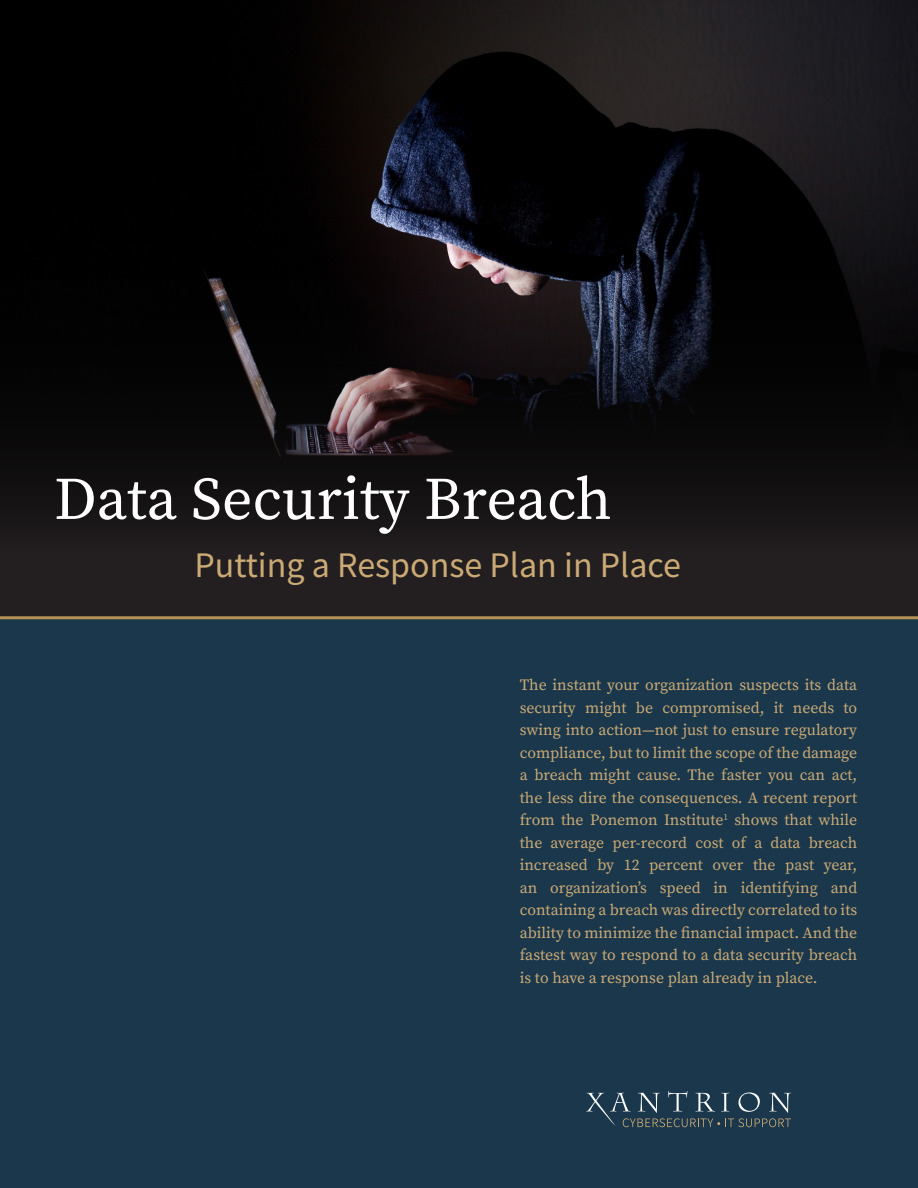
<style>
.page{position:relative;width:918px;height:1188px;background:#1a374b}
.page>*{position:absolute;margin:0;border:0;box-sizing:border-box;transform-origin:0 0}
.Cover_Title{font:60px "Source Serif Pro";color:#fff}
.t1{font:36px "Source Sans Pro";color:#cbaa76}
.Cover_Copy{font:15.75px/22.5px "Source Serif Pro";color:#cbaa76;text-align:justify}
</style>
<div class="page">
<div style="left:0;top:0;width:918px;height:618px;background:#231f20"></div>
<img style="left:0;top:0;width:918px;height:517px">
<hr style="left:0;top:616px;width:918px;height:3px;background:#b79256">
<svg style="left:587px;top:1091px;width:203px;height:36px"></svg>
<p class="Cover_Title" style="left:54px;top:464px;width:559px">Data Security Breach</p>
<p class="t1" style="left:194px;top:542px;width:488px">Putting a Response Plan in Place</p>
<p class="Cover_Copy" style="left:520px;top:675px;width:339px">The instant your organization suspects its data security might be compromised, it needs to swing into action—not just to ensure regulatory compliance, but to limit the scope of the damage a breach might cause. The faster you can act, the less dire the consequences. A recent report from the Ponemon Institute<sup>1</sup> shows that while the average per-record cost of a data breach increased by 12 percent over the past year, an organization’s speed in identifying and containing a breach was directly correlated to its ability to minimize the financial impact. And the fastest way to respond to a data security breach is to have a response plan already in place.</p>
</div>
